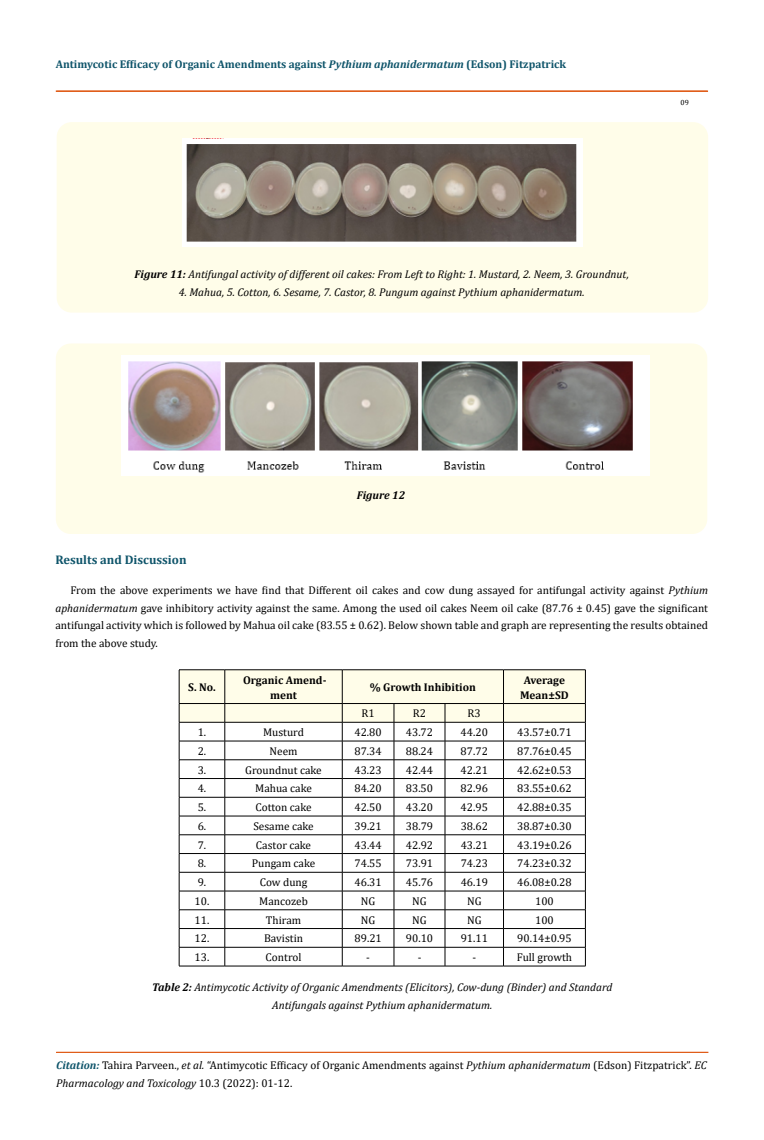
<style>
.page{position:relative;width:764px;height:1140px;background:#fff}
.page>*{position:absolute;margin:0;border:0;box-sizing:border-box;transform-origin:0 0}
.t1{font:700 12.5px "Cambria";color:#0e546a}
.t2{font:11.25px/17.5px "Cambria";color:#000}
.t3{font:italic 11.25px/17.5px "Cambria";color:#000;text-align:center}
.t4{font:700 11.25px "Cambria";color:#0e546a}
.t5{font:700 11.25px/15px "Cambria";color:#000;text-align:center}
.t6{font:italic 700 11.25px "Cambria";color:#000}
.t7{font:7.5px "Cambria";color:#000}
.s1{font-style:italic}
.s2{font-weight:700}
.s3{font-weight:700;font-style:italic;color:#0e546a}
</style>
<div class="page">
<div style="left:56px;top:91px;width:651px;height:1px;border:1px solid #e05d1a"></div>
<div style="left:56px;top:1052px;width:652px;height:1px;border:1px solid #e05d1a"></div>
<div style="left:57px;top:122px;width:651px;height:191px;background:#fffde9;border-radius:15px"></div>
<div style="left:56px;top:343px;width:651px;height:191px;background:#fffde9;border-radius:15px"></div>
<img style="left:182px;top:138px;width:400px;height:108px">
<img style="left:121px;top:355px;width:528px;height:121px">
<svg style="left:179px;top:670px;width:407px;height:296px"></svg>
<hr style="left:179px;top:966px;width:46px;height:1px;background:#000">
<hr style="left:225px;top:966px;width:117px;height:1px;background:#000">
<hr style="left:342px;top:966px;width:52px;height:1px;background:#000">
<hr style="left:394px;top:966px;width:51px;height:1px;background:#000">
<hr style="left:445px;top:966px;width:58px;height:1px;background:#000">
<hr style="left:503px;top:966px;width:82px;height:1px;background:#000">
<p class="t4" style="left:56px;top:56px;width:512px">Antimycotic Efficacy of Organic Amendments against <span class="s1">Pythium aphanidermatum</span> (Edson) Fitzpatrick</p>
<p class="t7" style="left:680px;top:98px;width:10px">09</p>
<p class="t3" style="left:135px;top:265px;width:496px"><span class="s2">Figure 11:</span> Antifungal activity of different oil cakes: From Left to Right: 1. Mustard, 2. Neem, 3. Groundnut,</p>
<p class="t3" style="left:179px;top:282px;width:407px">4. Mahua, 5. Cotton, 6. Sesame, 7. Castor, 8. Pungum against Pythium aphanidermatum.</p>
<p class="t6" style="left:357px;top:488px;width:50px">Figure 12</p>
<p class="t1" style="left:55px;top:551px;width:133px">Results and Discussion</p>
<p class="t2" style="left:55px;top:582px;width:654px;text-align:justify;text-indent:15px">From the above experiments we have find that Different oil cakes and cow dung assayed for antifungal activity against <span class="s1">Pythium aphanidermatum</span> gave inhibitory activity against the same. Among the used oil cakes Neem oil cake (87.76 ± 0.45) gave the significant antifungal activity which is followed by Mahua oil cake (83.55 ± 0.62). Below shown table and graph are representing the results obtained from the above study.</p>
<p class="t5" style="left:188px;top:679px;width:29px">S. No.</p>
<p class="t5" style="left:243px;top:672px;width:85px">Organic Amend&shy;ment</p>
<p class="t5" style="left:370px;top:679px;width:108px">% Growth Inhibition</p>
<p class="t5" style="left:520px;top:672px;width:50px">Average<br>Mean±SD</p>
<p class="t2" style="left:361px;top:705px;width:15px">R1</p>
<p class="t2" style="left:413px;top:705px;width:15px">R2</p>
<p class="t2" style="left:467px;top:705px;width:15px">R3</p>
<p class="t2" style="left:198px;top:723px;width:10px">1.</p>
<p class="t2" style="left:263px;top:723px;width:42px">Musturd</p>
<p class="t2" style="left:354px;top:723px;width:29px">42.80</p>
<p class="t2" style="left:406px;top:723px;width:29px">43.72</p>
<p class="t2" style="left:461px;top:723px;width:29px">44.20</p>
<p class="t2" style="left:517px;top:723px;width:56px">43.57±0.71</p>
<p class="t2" style="left:198px;top:742px;width:10px">2.</p>
<p class="t2" style="left:269px;top:742px;width:30px">Neem</p>
<p class="t2" style="left:354px;top:742px;width:29px">87.34</p>
<p class="t2" style="left:406px;top:742px;width:29px">88.24</p>
<p class="t2" style="left:461px;top:742px;width:29px">87.72</p>
<p class="t2" style="left:517px;top:742px;width:56px">87.76±0.45</p>
<p class="t2" style="left:198px;top:761px;width:10px">3.</p>
<p class="t2" style="left:245px;top:761px;width:78px">Groundnut cake</p>
<p class="t2" style="left:354px;top:761px;width:29px">43.23</p>
<p class="t2" style="left:406px;top:761px;width:29px">42.44</p>
<p class="t2" style="left:461px;top:761px;width:29px">42.21</p>
<p class="t2" style="left:517px;top:761px;width:56px">42.62±0.53</p>
<p class="t2" style="left:198px;top:780px;width:10px">4.</p>
<p class="t2" style="left:255px;top:780px;width:58px">Mahua cake</p>
<p class="t2" style="left:354px;top:780px;width:29px">84.20</p>
<p class="t2" style="left:406px;top:780px;width:29px">83.50</p>
<p class="t2" style="left:461px;top:780px;width:29px">82.96</p>
<p class="t2" style="left:517px;top:780px;width:56px">83.55±0.62</p>
<p class="t2" style="left:198px;top:798px;width:10px">5.</p>
<p class="t2" style="left:255px;top:798px;width:58px">Cotton cake</p>
<p class="t2" style="left:354px;top:798px;width:29px">42.50</p>
<p class="t2" style="left:406px;top:798px;width:29px">43.20</p>
<p class="t2" style="left:461px;top:798px;width:29px">42.95</p>
<p class="t2" style="left:517px;top:798px;width:56px">42.88±0.35</p>
<p class="t2" style="left:198px;top:817px;width:10px">6.</p>
<p class="t2" style="left:253px;top:817px;width:62px">Sesame cake</p>
<p class="t2" style="left:354px;top:817px;width:29px">39.21</p>
<p class="t2" style="left:406px;top:817px;width:29px">38.79</p>
<p class="t2" style="left:461px;top:817px;width:29px">38.62</p>
<p class="t2" style="left:517px;top:817px;width:56px">38.87±0.30</p>
<p class="t2" style="left:198px;top:836px;width:10px">7.</p>
<p class="t2" style="left:256px;top:836px;width:57px">Castor cake</p>
<p class="t2" style="left:354px;top:836px;width:29px">43.44</p>
<p class="t2" style="left:406px;top:836px;width:29px">42.92</p>
<p class="t2" style="left:461px;top:836px;width:29px">43.21</p>
<p class="t2" style="left:517px;top:836px;width:56px">43.19±0.26</p>
<p class="t2" style="left:198px;top:855px;width:10px">8.</p>
<p class="t2" style="left:252px;top:855px;width:65px">Pungam cake</p>
<p class="t2" style="left:354px;top:855px;width:29px">74.55</p>
<p class="t2" style="left:406px;top:855px;width:29px">73.91</p>
<p class="t2" style="left:461px;top:855px;width:29px">74.23</p>
<p class="t2" style="left:517px;top:855px;width:56px">74.23±0.32</p>
<p class="t2" style="left:198px;top:873px;width:10px">9.</p>
<p class="t2" style="left:260px;top:873px;width:49px">Cow dung</p>
<p class="t2" style="left:354px;top:873px;width:29px">46.31</p>
<p class="t2" style="left:406px;top:873px;width:29px">45.76</p>
<p class="t2" style="left:461px;top:873px;width:29px">46.19</p>
<p class="t2" style="left:517px;top:873px;width:56px">46.08±0.28</p>
<p class="t2" style="left:195px;top:892px;width:16px">10.</p>
<p class="t2" style="left:259px;top:892px;width:50px">Mancozeb</p>
<p class="t2" style="left:361px;top:892px;width:16px">NG</p>
<p class="t2" style="left:412px;top:892px;width:16px">NG</p>
<p class="t2" style="left:467px;top:892px;width:16px">NG</p>
<p class="t2" style="left:535px;top:892px;width:20px">100</p>
<p class="t2" style="left:195px;top:911px;width:16px">11.</p>
<p class="t2" style="left:266px;top:911px;width:37px">Thiram</p>
<p class="t2" style="left:361px;top:911px;width:16px">NG</p>
<p class="t2" style="left:412px;top:911px;width:16px">NG</p>
<p class="t2" style="left:467px;top:911px;width:16px">NG</p>
<p class="t2" style="left:535px;top:911px;width:20px">100</p>
<p class="t2" style="left:195px;top:930px;width:16px">12.</p>
<p class="t2" style="left:264px;top:930px;width:40px">Bavistin</p>
<p class="t2" style="left:354px;top:930px;width:29px">89.21</p>
<p class="t2" style="left:406px;top:930px;width:29px">90.10</p>
<p class="t2" style="left:461px;top:930px;width:29px">91.11</p>
<p class="t2" style="left:517px;top:930px;width:56px">90.14±0.95</p>
<p class="t2" style="left:195px;top:948px;width:16px">13.</p>
<p class="t2" style="left:266px;top:948px;width:37px">Control</p>
<p class="t2" style="left:366px;top:948px;width:5px">-</p>
<p class="t2" style="left:418px;top:948px;width:5px">-</p>
<p class="t2" style="left:472px;top:948px;width:5px">-</p>
<p class="t2" style="left:517px;top:948px;width:57px">Full growth</p>
<p class="t3" style="left:152px;top:978px;width:462px"><span class="s2">Table 2:</span> Antimycotic Activity of Organic Amendments (Elicitors), Cow-dung (Binder) and Standard<br>Antifungals against Pythium aphanidermatum.</p>
<p class="t2" style="left:56px;top:1056px;width:652px"><span class="s3">Citation:</span> Tahira Parveen., <span class="s1">et al.</span> “Antimycotic Efficacy of Organic Amendments against <span class="s1">Pythium aphanidermatum</span> (Edson) Fitzpatrick”. <span class="s1">EC<br>Pharmacology and Toxicology</span> 10.3 (2022): 01-12.</p>
</div>
